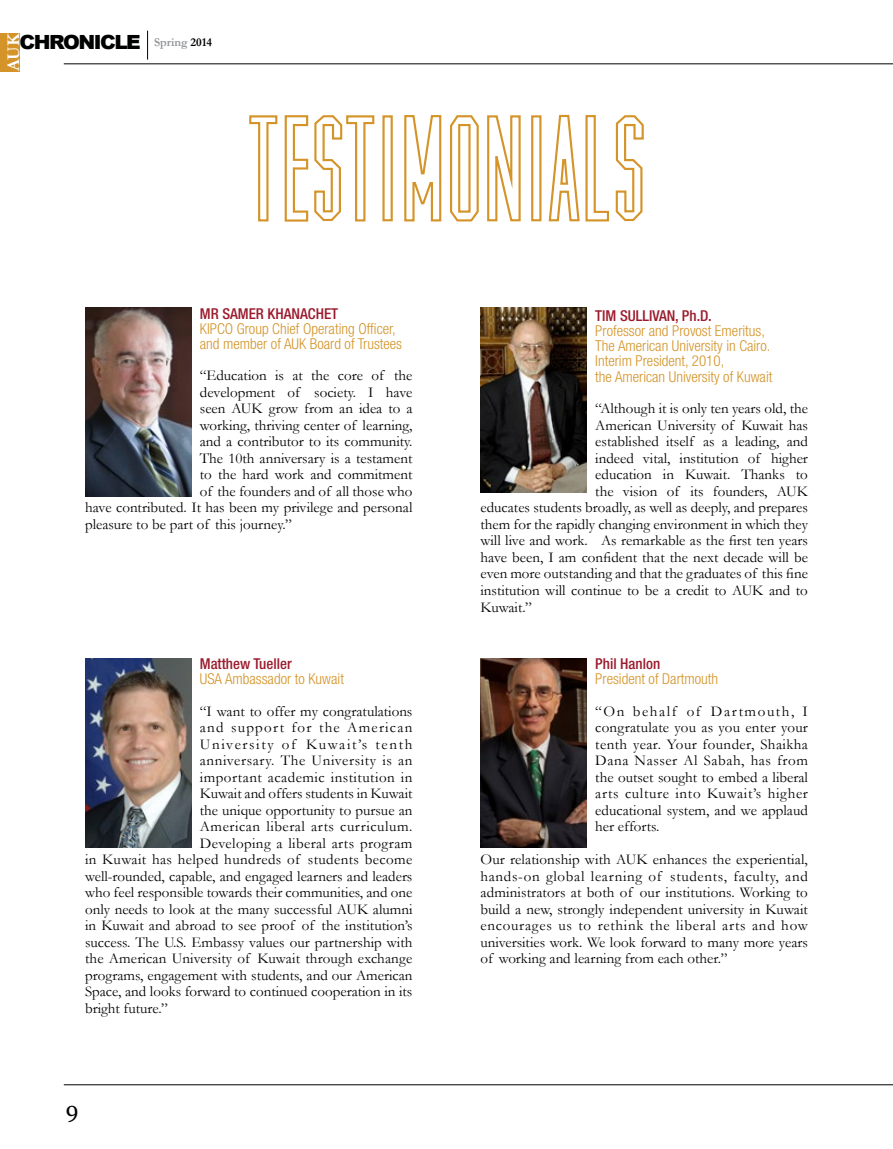
<style>
.page{position:relative;width:893px;height:1149px;background:#fff}
.page>*{position:absolute;margin:0;border:0;box-sizing:border-box;transform-origin:0 0}
.t1{font:22.5px "Georgia";color:#000}
.t2{font:900 19.5px "Arial";letter-spacing:-.075em;color:#000101;scale:1.04 1}
.t3{font:700 17.85px "Garamond";color:#fff}
.t4{font:15px/16.5px "Garamond";color:#000101;text-align:justify}
.t5{font:300 condensed 15px/15.5px "Helvetica Neue LT Std";color:#d49429}
.t6{font:15px "Garamond";letter-spacing:.025em;color:#000101}
.t7{font:15px "Garamond";letter-spacing:.04em;color:#000101}
.t8{font:500 condensed 15px "Helvetica Neue LT Std";color:#9b1b2c}
.t9{font:15px "Garamond";letter-spacing:.035em;color:#000101}
.t10{font:15px "Garamond";letter-spacing:.11em;color:#000101}
.t11{font:15px "Garamond";letter-spacing:.085em;color:#000101}
.s1{font-family:"Garamond";font-weight:700;font-size:12px;color:#919396}
.s2{font-family:"Garamond";font-weight:700;font-size:12px;color:#000}
</style>
<div class="page">
<hr style="left:64px;top:63px;width:829px;height:1px;background:#000">
<hr style="left:64px;top:1084px;width:829px;height:1px;background:#000">
<svg style="left:147px;top:31px;width:1px;height:29px"></svg>
<div style="left:0;top:33px;width:19px;height:39px;background:#d49429"></div>
<svg style="left:249px;top:114px;width:395px;height:108px"></svg>
<img style="left:85px;top:658px;width:106px;height:189px">
<img style="left:480px;top:658px;width:107px;height:189px">
<img style="left:85px;top:308px;width:106px;height:189px">
<img style="left:480px;top:308px;width:107px;height:184px">
<p class="t3" style="left:3px;top:71px;width:39px;rotate:-90deg">AUK</p>
<h2 class="t2" style="left:20px;top:27px;width:187px">CHRONICLE <span class="s1">Spring</span> <span class="s2">2014</span></h2>
<p class="t8" style="left:200px;top:304px;width:140px">MR SAMER KHANACHET</p>
<p class="t5" style="left:200px;top:320px;width:204px;line-height:15px">KIPCO Group Chief Operating Officer, and member of AUK Board of Trustees</p>
<p class="t4" style="left:200px;top:367px;width:214px">“Education is at the core of the</p>
<p class="t4" style="left:200px;top:383px;width:214px">development of society. I have</p>
<p class="t4" style="left:200px;top:400px;width:214px">seen AUK grow from an idea to a</p>
<p class="t4" style="left:200px;top:416px;width:214px">working, thriving center of learning,</p>
<p class="t4" style="left:200px;top:433px;width:214px">and a contributor to its community.</p>
<p class="t4" style="left:200px;top:449px;width:214px">The 10th anniversary is a testament</p>
<p class="t4" style="left:200px;top:466px;width:214px">to the hard work and commitment</p>
<p class="t4" style="left:200px;top:482px;width:214px">of the founders and of all those who</p>
<p class="t4" style="left:85px;top:499px;width:329px">have contributed. It has been my privilege and personal</p>
<p class="t4" style="left:85px;top:515px;width:208px">pleasure to be part of this journey.”</p>
<p class="t8" style="left:200px;top:654px;width:93px">Matthew Tueller</p>
<p class="t5" style="left:200px;top:670px;width:146px">USA Ambassador to Kuwait</p>
<p class="t4" style="left:200px;top:702px;width:214px">“I want to offer my congratulations</p>
<p class="t11" style="left:200px;top:718px;width:214px">and support for the American</p>
<p class="t10" style="left:200px;top:734px;width:214px">University of Kuwait’s tenth</p>
<p class="t7" style="left:200px;top:751px;width:214px">anniversary. The University is an</p>
<p class="t9" style="left:200px;top:767px;width:214px">important academic institution in</p>
<p class="t4" style="left:200px;top:784px;width:214px">Kuwait and offers students in Kuwait</p>
<p class="t4" style="left:200px;top:801px;width:214px">the unique opportunity to pursue an</p>
<p class="t7" style="left:200px;top:817px;width:214px">American liberal arts curriculum.</p>
<p class="t6" style="left:200px;top:833px;width:214px">Developing a liberal arts program</p>
<p class="t6" style="left:85px;top:850px;width:329px">in Kuwait has helped hundreds of students become</p>
<p class="t4" style="left:85px;top:867px;width:329px">well-rounded, capable, and engaged learners and leaders</p>
<p class="t4" style="left:85px;top:883px;width:329px">who feel responsible towards their communities, and one</p>
<p class="t4" style="left:85px;top:900px;width:329px">only needs to look at the many successful AUK alumni</p>
<p class="t4" style="left:85px;top:916px;width:329px">in Kuwait and abroad to see proof of the institution’s</p>
<p class="t4" style="left:85px;top:933px;width:329px">success. The U.S. Embassy values our partnership with</p>
<p class="t4" style="left:85px;top:949px;width:329px">the American University of Kuwait through exchange</p>
<p class="t4" style="left:85px;top:966px;width:329px">programs, engagement with students, and our American</p>
<p class="t4" style="left:85px;top:982px;width:329px">Space, and looks forward to continued cooperation in its</p>
<p class="t4" style="left:85px;top:999px;width:84px">bright future.”</p>
<h1 class="t1" style="left:66px;top:1093px;width:14px">9</h1>
<p class="t8" style="left:595px;top:306px;width:118px">TIM SULLIVAN, Ph.D.</p>
<p class="t5" style="left:595px;top:322px;width:179px">Professor and Provost Emeritus,<br>The American University in Cairo.<br>Interim President, 2010,<br>the American University of Kuwait</p>
<p class="t4" style="left:595px;top:400px;width:214px">“Although it is only ten years old, the</p>
<p class="t4" style="left:595px;top:416px;width:214px">American University of Kuwait has</p>
<p class="t4" style="left:595px;top:433px;width:214px">established itself as a leading, and</p>
<p class="t4" style="left:595px;top:449px;width:214px">indeed vital, institution of higher</p>
<p class="t4" style="left:595px;top:466px;width:214px">education in Kuwait. Thanks to</p>
<p class="t4" style="left:595px;top:482px;width:214px">the vision of its founders, AUK</p>
<p class="t4" style="left:480px;top:499px;width:329px">educates students broadly, as well as deeply, and prepares</p>
<p class="t4" style="left:480px;top:515px;width:329px">them for the rapidly changing environment in which they</p>
<p class="t4" style="left:480px;top:532px;width:329px">will live and work. As remarkable as the first ten years</p>
<p class="t4" style="left:480px;top:548px;width:329px">have been, I am confident that the next decade will be</p>
<p class="t4" style="left:480px;top:565px;width:329px">even more outstanding and that the graduates of this fine</p>
<p class="t4" style="left:480px;top:581px;width:329px">institution will continue to be a credit to AUK and to</p>
<p class="t4" style="left:480px;top:598px;width:53px">Kuwait.”</p>
<p class="t8" style="left:595px;top:654px;width:66px">Phil Hanlon</p>
<p class="t5" style="left:595px;top:670px;width:124px">President of Dartmouth</p>
<p class="t4" style="left:595px;top:702px;width:214px">“On behalf of Dartmouth, I congratulate you as you enter your tenth year. Your founder, Shaikha Dana Nasser Al Sabah, has from the outset sought to embed a liberal arts culture into Kuwait’s higher educational system, and we applaud her efforts.</p>
<p class="t4" style="left:480px;top:850px;width:329px">Our relationship with AUK enhances the experiential, hands-on global learning of students, faculty, and administrators at both of our institutions. Working to build a new, strongly independent university in Kuwait encourages us to rethink the liberal arts and how universities work. We look forward to many more years of working and learning from each other.”</p>
</div>
